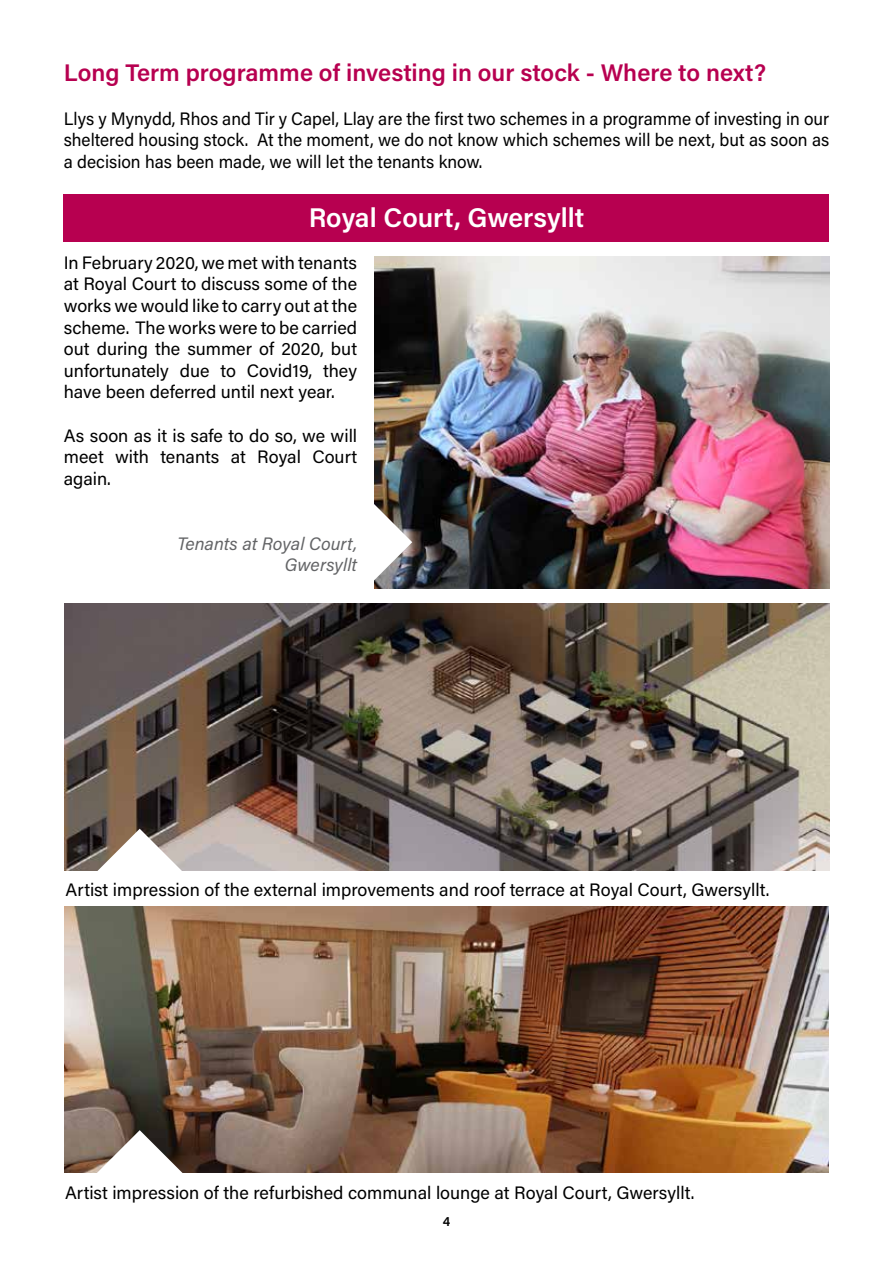
<style>
.page{position:relative;width:893px;height:1263px;background:#fff}
.page>*{position:absolute;margin:0;border:0;box-sizing:border-box;transform-origin:0 0}
.t1{font:600 27px "Acumin Pro";color:#fff}
.t2{font:600 24px "Acumin Pro";color:#b70050}
.BODY{font:18px/21.6px "Acumin Pro";color:#000;text-align:justify}
.BODY-2{font:18px/21.6px "Acumin Pro";color:#000;text-align:justify;scale:.96 1}
.BODY-3{font:italic 18px "Acumin Pro";color:#636466}
.t3{font:600 13.5px "Acumin Pro";color:#000}
</style>
<div class="page">
<div style="left:64px;top:195px;width:765px;height:47px;background:#b70050"></div>
<img style="left:374px;top:256px;width:455px;height:333px">
<img style="left:64px;top:604px;width:765px;height:266px">
<img style="left:64px;top:906px;width:765px;height:266px">
<svg style="left:96px;top:1130px;width:89px;height:43px"></svg>
<svg style="left:96px;top:829px;width:89px;height:42px"></svg>
<img style="left:374px;top:499px;width:38px;height:89px">
<h3 class="t2" style="left:64px;top:56px;width:704px">Long Term programme of investing in our stock - Where to next?</h3>
<p class="BODY-2" style="left:64px;top:107px;width:799px">Llys y Mynydd, Rhos and Tir y Capel, Llay are the first two schemes in a programme of investing in our sheltered housing stock. At the moment, we do not know which schemes will be next, but as soon as a decision has been made, we will let the tenants know.</p>
<h3 class="t1" style="left:309px;top:199px;width:277px">Royal Court, Gwersyllt</h3>
<p class="BODY" style="left:64px;top:251px;width:295px">In February 2020, we met with tenants at Royal Court to discuss some of the works we would like to carry out at the scheme. The works were to be carried out during the summer of 2020, but unfortunately due to Covid19, they have been deferred until next year.</p>
<p class="BODY" style="left:64px;top:424px;width:295px">As soon as it is safe to do so, we will meet with tenants at Royal Court again.</p>
<p class="BODY-3" style="left:177px;top:531px;width:181px">Tenants at Royal Court,</p>
<p class="BODY-3" style="left:285px;top:552px;width:74px">Gwersyllt</p>
<p class="BODY" style="left:66px;top:878px;width:705px">Artist impression of the external improvements and roof terrace at Royal Court, Gwersyllt.</p>
<p class="BODY" style="left:65px;top:1181px;width:631px">Artist impression of the refurbished communal lounge at Royal Court, Gwersyllt.</p>
<p class="t3" style="left:443px;top:1212px;width:9px">4</p>
</div>
